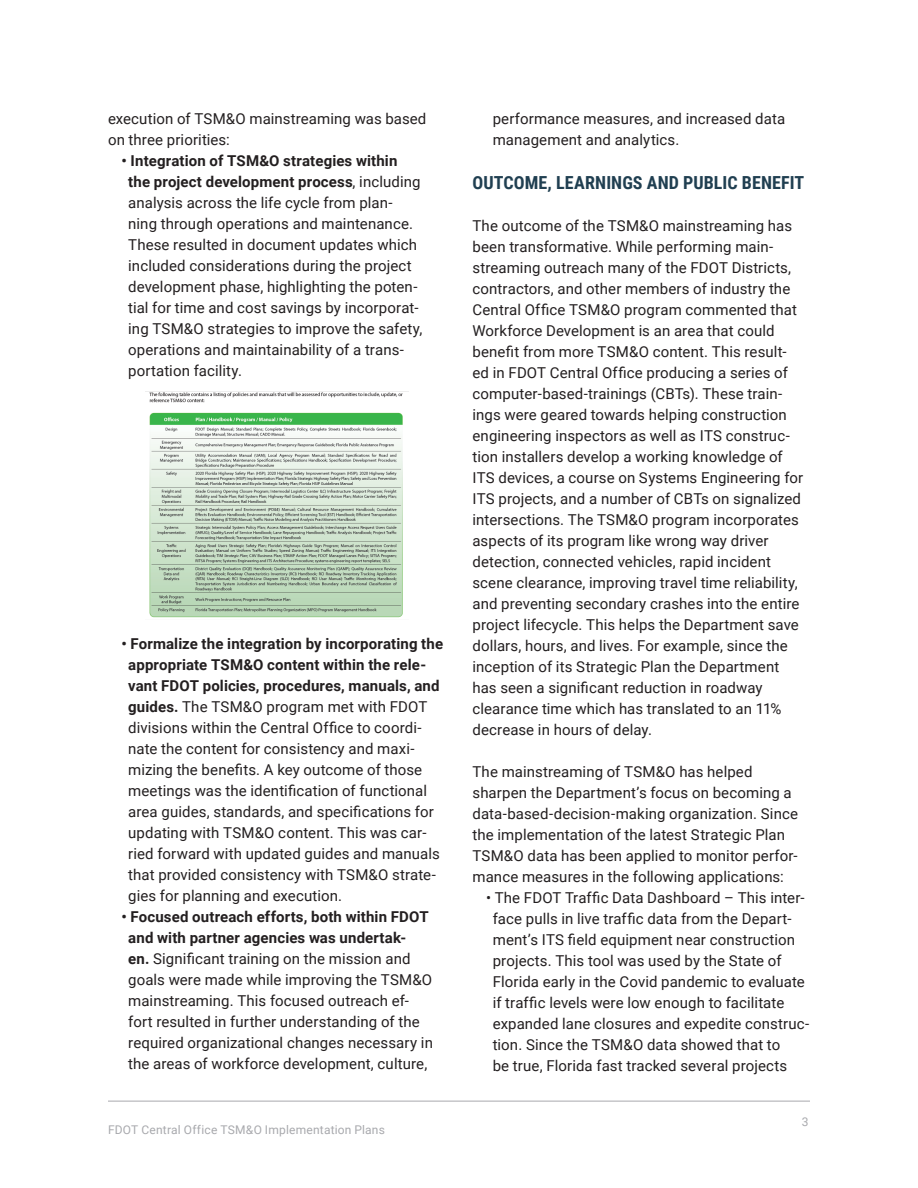
<style>
.page{position:relative;width:918px;height:1188px;background:#fff}
.page>*{position:absolute;margin:0;border:0;box-sizing:border-box;transform-origin:0 0}
.t1{font:700 18px "Roboto Condensed";letter-spacing:.005em;color:#203f51}
.t2{font:15px/21px "Roboto";letter-spacing:.005em;color:#231f20}
.t3{font:12px "Roboto";letter-spacing:.02em;color:#a8a9ad}
.s1{font-weight:700}
</style>
<div class="page">
<hr style="left:108px;top:1101px;width:702px;height:1px;background:#a8a9ad">
<img style="left:145px;top:391px;width:263px;height:227px">
<p class="t2" style="left:108px;top:107px;width:320px">execution of TSM&amp;O mainstreaming was based on three priorities:</p>
<p class="t2" style="left:128px;top:149px;width:296px;text-indent:-7px"><span class="s1">• Integration of TSM&amp;O strategies within the project development process</span>, including analysis across the life cycle from plan&shy;ning through operations and maintenance.<br>These resulted in document updates which included considerations during the project development phase, highlighting the poten&shy;tial for time and cost savings by incorporat&shy;ing TSM&amp;O strategies to improve the safety, operations and maintainability of a trans&shy;portation facility.</p>
<p class="t2" style="left:128px;top:632px;width:316px;text-indent:-7px"><span class="s1">• Formalize the integration by incorporating the appropriate TSM&amp;O content within the rele&shy;vant FDOT policies, procedures, manuals, and guides.</span> The TSM&amp;O program met with FDOT divisions within the Central Office to coordi&shy;nate the content for consistency and maxi&shy;mizing the benefits. A key outcome of those meetings was the identification of functional area guides, standards, and specifications for updating with TSM&amp;O content. This was car&shy;ried forward with updated guides and manuals that provided consistency with TSM&amp;O strate&shy;gies for planning and execution.</p>
<p class="t2" style="left:128px;top:905px;width:306px;text-indent:-7px"><span class="s1">• Focused outreach efforts, both within FDOT and with partner agencies was undertak-<br>en.</span> Significant training on the mission and goals were made while improving the TSM&amp;O mainstreaming. This focused outreach ef&shy;fort resulted in further understanding of the required organizational changes necessary in the areas of workforce development, culture,</p>
<p class="t3" style="left:108px;top:1121px;width:278px">FDOT Central Office TSM&amp;O Implementation Plans</p>
<p class="t2" style="left:493px;top:107px;width:294px">performance measures, and increased data management and analytics.</p>
<p class="t1" style="left:472px;top:170px;width:333px">OUTCOME, LEARNINGS AND PUBLIC BENEFIT</p>
<p class="t2" style="left:472px;top:214px;width:332px">The outcome of the TSM&amp;O mainstreaming has been transformative. While performing main&shy;streaming outreach many of the FDOT Districts, contractors, and other members of industry the Central Office TSM&amp;O program commented that Workforce Development is an area that could benefit from more TSM&amp;O content. This result&shy;ed in FDOT Central Office producing a series of computer-based-trainings (CBTs). These train&shy;ings were geared towards helping construction engineering inspectors as well as ITS construc&shy;tion installers develop a working knowledge of ITS devices, a course on Systems Engineering for ITS projects, and a number of CBTs on signalized intersections. The TSM&amp;O program incorporates aspects of its program like wrong way driver detection, connected vehicles, rapid incident scene clearance, improving travel time reliability, and preventing secondary crashes into the entire project lifecycle. This helps the Department save dollars, hours, and lives. For example, since the inception of its Strategic Plan the Department has seen a significant reduction in roadway clearance time which has translated to an 11% decrease in hours of delay.</p>
<p class="t2" style="left:472px;top:760px;width:327px">The mainstreaming of TSM&amp;O has helped sharpen the Department’s focus on becoming a data-based-decision-making organization. Since the implementation of the latest Strategic Plan TSM&amp;O data has been applied to monitor perfor&shy;mance measures in the following applications:</p>
<p class="t2" style="left:493px;top:886px;width:318px;text-indent:-7px">• The FDOT Traffic Data Dashboard – This inter&shy;face pulls in live traffic data from the Depart&shy;ment’s ITS field equipment near construction projects. This tool was used by the State of Florida early in the Covid pandemic to evaluate if traffic levels were low enough to facilitate expanded lane closures and expedite construc&shy;tion. Since the TSM&amp;O data showed that to<br>be true, Florida fast tracked several projects</p>
<p class="t3" style="left:802px;top:1114px;width:8px">3</p>
</div>
